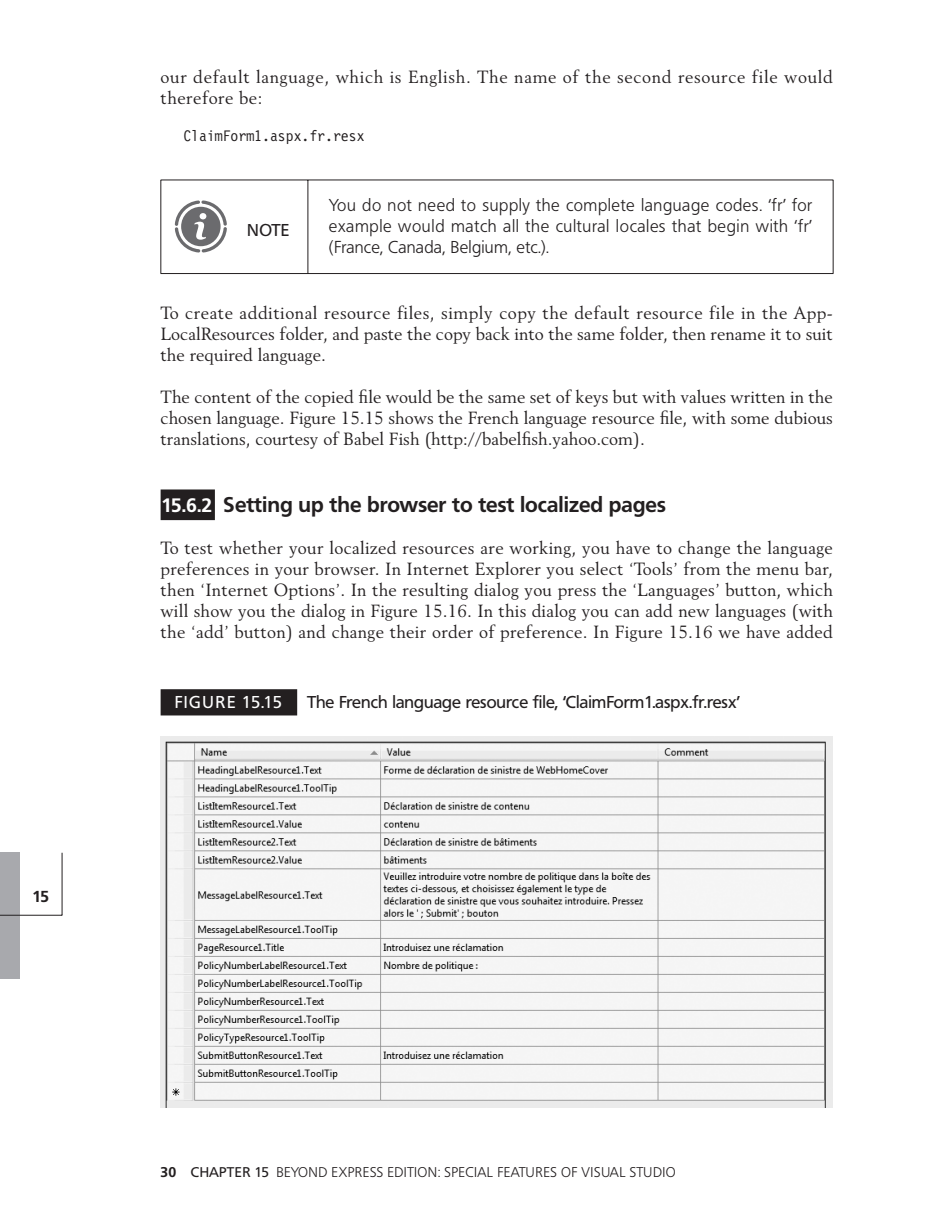
<style>
.page{position:relative;width:938px;height:1221px;background:#fff}
.page>*{position:absolute;margin:0;border:0;box-sizing:border-box;transform-origin:0 0}
.t1{font:700 21px "Frutiger BQ";color:#231f20}
.t2{font:17.5px/21px "Revival 565 BT";letter-spacing:.015em;color:#231f20;text-align:justify}
.t3{font:17.5px/21px "Revival 565 BT";letter-spacing:.035em;color:#231f20}
.t4{font:300 17.15px/21px "Frutiger BQ";letter-spacing:.025em;color:#231f20;text-align:justify}
.t5{font:17.15px "Frutiger BQ";color:#231f20}
.t6{font:17.15px "Frutiger BQ";letter-spacing:.075em;color:#fff}
.t7{font:15.75px "Letter Gothic 12 Pitch BT";color:#231f20}
.t8{font:700 15.75px "Frutiger BQ";color:#231f20}
.t9{font:300 14px "Frutiger BQ";letter-spacing:.03em;color:#231f20}
.s1{font-size:19.25px;color:#fff}
.s2{font-weight:700}
.s3{font-weight:400}
</style>
<div class="page">
<div style="left:0;top:852px;width:20px;height:126px;background:#a8a9ad"></div>
<hr style="left:62px;top:852px;width:1px;height:63px;background:#231f20">
<hr style="left:0;top:914px;width:62px;height:1px;background:#231f20">
<div style="left:161px;top:489px;width:54px;height:31px;background:#231f20"></div>
<hr style="left:161px;top:180px;width:147px;height:1px;background:#231f20">
<hr style="left:160px;top:180px;width:1px;height:93px;background:#231f20">
<hr style="left:308px;top:180px;width:525px;height:1px;background:#231f20">
<hr style="left:307px;top:180px;width:1px;height:93px;background:#231f20">
<hr style="left:832px;top:180px;width:1px;height:93px;background:#231f20">
<hr style="left:161px;top:273px;width:147px;height:1px;background:#231f20">
<hr style="left:308px;top:273px;width:525px;height:1px;background:#231f20">
<svg style="left:175px;top:200px;width:52px;height:52px"></svg>
<img style="left:161px;top:736px;width:672px;height:371px">
<div style="left:161px;top:689px;width:136px;height:26px;background:#231f20"></div>
<p class="t8" style="left:33px;top:890px;width:18px">15</p>
<p class="t3" style="left:161px;top:68px;width:674px">our default language, which is English. The name of the second resource file would therefore be:</p>
<p class="t7" style="left:183px;top:130px;width:183px">ClaimForm1.aspx.fr.resx</p>
<p class="t5" style="left:247px;top:222px;width:43px">NOTE</p>
<p class="t4" style="left:329px;top:196px;width:485px">You do not need to supply the complete language codes. ‘fr’ for example would match all the cultural locales that begin with ‘fr’ (France, Canada, Belgium, etc.).</p>
<p class="t2" style="left:161px;top:304px;width:674px">To create additional resource files, simply copy the default resource file in the App-LocalResources folder, and paste the copy back into the same folder, then rename it to suit the required language.</p>
<p class="t2" style="left:161px;top:388px;width:674px">The content of the copied file would be the same set of keys but with values written in the chosen language. Figure 15.15 shows the French language resource file, with some dubious translations, courtesy of Babel Fish (http://babelfish.yahoo.com).</p>
<p class="t1" style="left:161px;top:495px;width:506px"><span class="s1">15.6.2</span> Setting up the browser to test localized pages</p>
<p class="t2" style="left:161px;top:538px;width:674px">To test whether your localized resources are working, you have to change the language preferences in your browser. In Internet Explorer you select ‘Tools’ from the menu bar, then ‘Internet Options’. In the resulting dialog you press the ‘Languages’ button, which will show you the dialog in Figure 15.16. In this dialog you can add new languages (with the ‘add’ button) and change their order of preference. In Figure 15.16 we have added</p>
<p class="t6" style="left:175px;top:695px;width:109px">FIGURE 15.15</p>
<p class="t5" style="left:307px;top:695px;width:434px">The French language resource file, ‘ClaimForm1.aspx.fr.resx’</p>
<p class="t9" style="left:161px;top:1166px;width:516px"><span class="s2">30</span> <span class="s3">CHAPTER 15</span> BEYOND EXPRESS EDITION: SPECIAL FEATURES OF VISUAL STUDIO</p>
</div>
